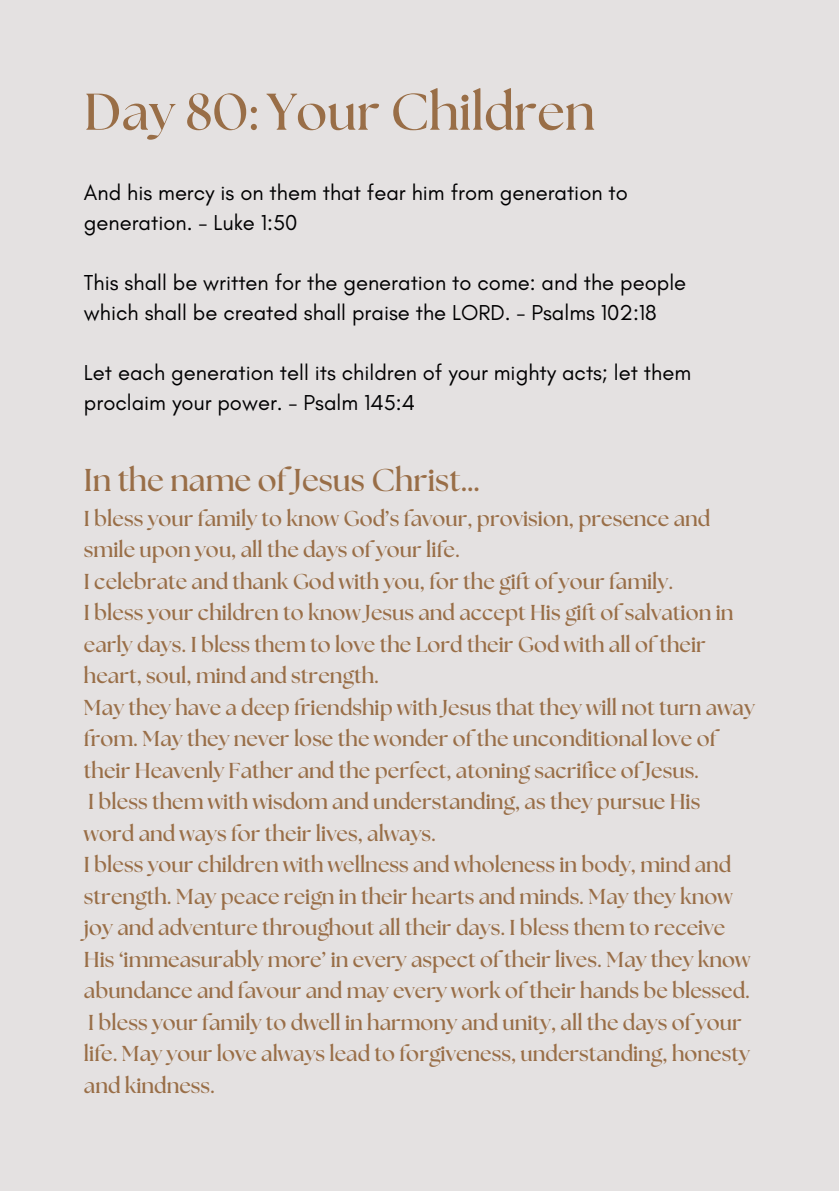
<style>
.page{position:relative;width:839px;height:1191px;background:#fff}
.page>*{position:absolute;margin:0;border:0;box-sizing:border-box;transform-origin:0 0}
.t1{font:700 51.6px "The Seasons";color:#996e47}
.t2{font:700 31.6px "The Seasons";color:#996e47}
.t3{font:22px/30px "Glacial Indifference";color:#000001}
.t4{font:700 21.6px/31.6px "The Seasons";color:#996e47}
</style>
<div class="page">
<div style="left:0;top:0;width:838px;height:1191px;background:#e4e1e1"></div>
<p class="t1" style="left:84px;top:88px;width:512px">Day 80: Your Children</p>
<h1 class="t3" style="left:84px;top:177px;width:545px">And his mercy is on them that fear him from generation to generation. - Luke 1:50</h1>
<p class="t3" style="left:84px;top:267px;width:603px">This shall be written for the generation to come: and the people which shall be created shall praise the LORD. - Psalms 102:18</p>
<p class="t3" style="left:84px;top:357px;width:608px">Let each generation tell its children of your mighty acts; let them proclaim your power. - Psalm 145:4</p>
<h2 class="t2" style="left:84px;top:466px;width:396px">In the name of Jesus Christ…</h2>
<h2 class="t4" style="left:84px;top:503px;width:672px">I bless your family to know God’s favour, provision, presence and smile upon you, all the days of your life.<br>I celebrate and thank God with you, for the gift of your family.<br>I bless your children to know Jesus and accept His gift of salvation in early days. I bless them to love the Lord their God with all of their heart, soul, mind and strength.<br>May they have a deep friendship with Jesus that they will not turn away from. May they never lose the wonder of the unconditional love of their Heavenly Father and the perfect, atoning sacrifice of Jesus.<br>I bless them with wisdom and understanding, as they pursue His<br>word and ways for their lives, always.<br>I bless your children with wellness and wholeness in body, mind and strength. May peace reign in their hearts and minds. May they know joy and adventure throughout all their days. I bless them to receive His ‘immeasurably more’ in every aspect of their lives. May they know abundance and favour and may every work of their hands be blessed.<br>I bless your family to dwell in harmony and unity, all the days of your life. May your love always lead to forgiveness, understanding, honesty and kindness.</h2>
</div>
